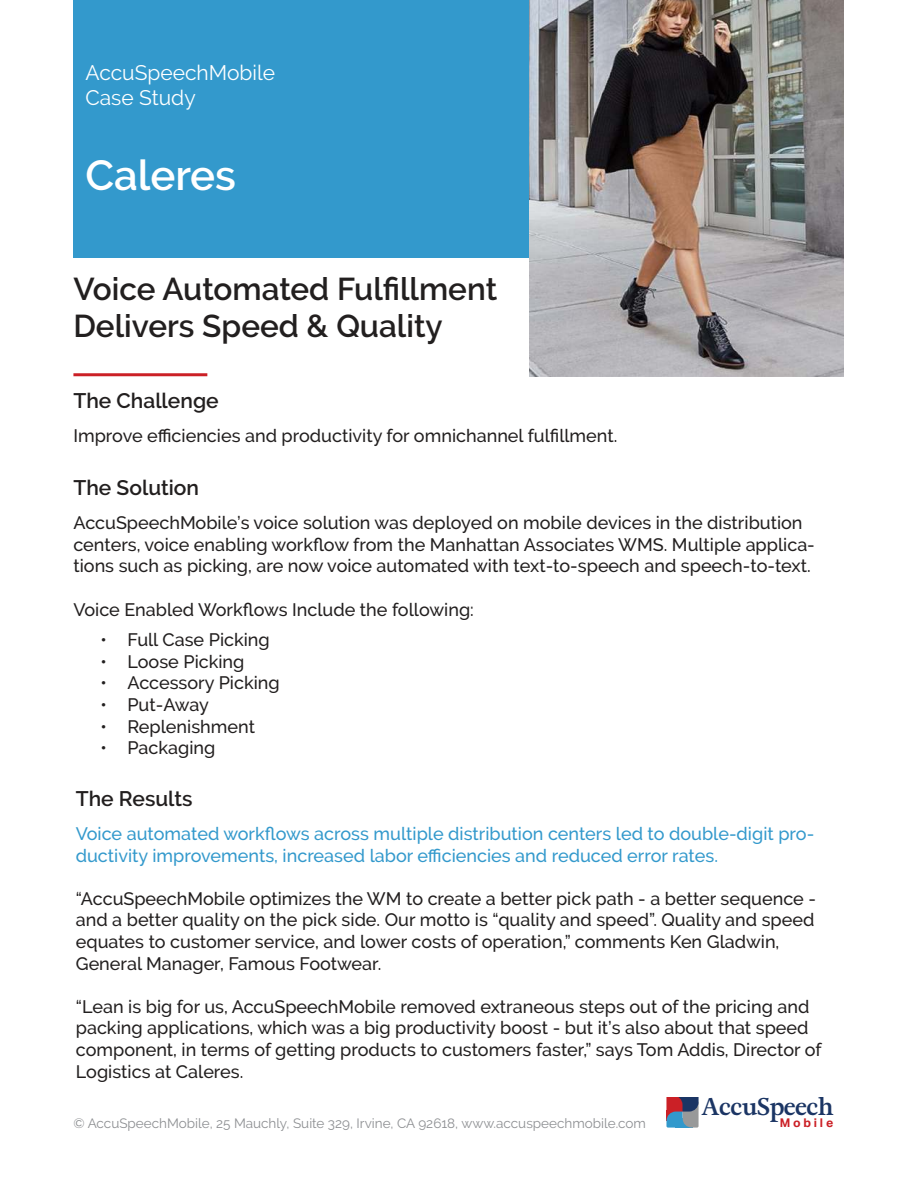
<style>
.page{position:relative;width:918px;height:1188px;background:#fff}
.page>*{position:absolute;margin:0;border:0;box-sizing:border-box;transform-origin:0 0}
.t1{font:600 42px "Raleway";color:#fff}
.t2{font:600 31.5px/37.8px "Raleway";color:#221f1f}
.t3{font:700 24.15px "Adriane Text";color:#1b3564}
.t4{font:600 21px "Raleway";color:#221f1f}
.t5{font:21px/25.2px "Raleway";color:#fff}
.t6{font:500 18px/21.6px "Raleway";color:#221f1f}
.t7{font:500 18px/21.6px "Raleway";color:#39c}
.t8{font:13.5px "Raleway";color:#8d8f92}
.t9{font:700 12.15px "Aktiv Grotesk";color:#cb2026}
</style>
<div class="page">
<div style="left:73px;top:0;width:467px;height:257px;background:#39c"></div>
<hr style="left:73px;top:373px;width:134px;height:3px;background:#cb2026">
<svg style="left:666px;top:1097px;width:33px;height:31px"></svg>
<img style="left:530px;top:0;width:314px;height:376px">
<p class="t5" style="left:85px;top:62px;width:191px">AccuSpeechMobile<br>Case Study</p>
<h1 class="t1" style="left:85px;top:159px;width:152px">Caleres</h1>
<h2 class="t2" style="left:73px;top:270px;width:425px">Voice Automated Fulfillment<br>Delivers Speed &amp; Quality</h2>
<p class="t4" style="left:73px;top:393px;width:147px">The Challenge</p>
<p class="t6" style="left:73px;top:425px;width:545px">Improve efficiencies and productivity for omnichannel fulfillment.</p>
<p class="t4" style="left:73px;top:480px;width:127px">The Solution</p>
<p class="t6" style="left:73px;top:512px;width:743px">AccuSpeechMobile’s voice solution was deployed on mobile devices in the distribution centers, voice enabling workflow from the Manhattan Associates WMS. Multiple applica&shy;tions such as picking, are now voice automated with text-to-speech and speech-to-text.</p>
<p class="t6" style="left:73px;top:598px;width:402px">Voice Enabled Workflows Include the following:</p>
<p class="t6" style="left:100px;top:629px;width:171px">• Full Case Picking</p>
<p class="t6" style="left:100px;top:651px;width:146px">• Loose Picking</p>
<p class="t6" style="left:100px;top:672px;width:181px">• Accessory Picking</p>
<p class="t6" style="left:100px;top:694px;width:110px">• Put-Away</p>
<p class="t6" style="left:100px;top:716px;width:156px">• Replenishment</p>
<p class="t6" style="left:100px;top:737px;width:116px">• Packaging</p>
<p class="t4" style="left:76px;top:791px;width:118px">The Results</p>
<p class="t7" style="left:76px;top:823px;width:740px">Voice automated workflows across multiple distribution centers led to double-digit pro&shy;ductivity improvements, increased labor efficiencies and reduced error rates.</p>
<p class="t6" style="left:76px;top:888px;width:742px">“AccuSpeechMobile optimizes the WM to create a better pick path - a better sequence - and a better quality on the pick side. Our motto is “quality and speed”. Quality and speed equates to customer service, and lower costs of operation,” comments Ken Gladwin, General Manager, Famous Footwear.</p>
<p class="t6" style="left:76px;top:996px;width:747px">“Lean is big for us, AccuSpeechMobile removed extraneous steps out of the pricing and packing applications, which was a big productivity boost - but it’s also about that speed component, in terms of getting products to customers faster,” says Tom Addis, Director of Logistics at Caleres.</p>
<h3 class="t3" style="left:701px;top:1096px;width:134px">AccuSpeech</h3>
<p class="t8" style="left:73px;top:1118px;width:574px">© AccuSpeechMobile, 25 Mauchly, Suite 329, Irvine, CA 92618, www.accuspeechmobile.com</p>
<p class="t9" style="left:780px;top:1116px;width:55px">M o b i l e</p>
</div>
